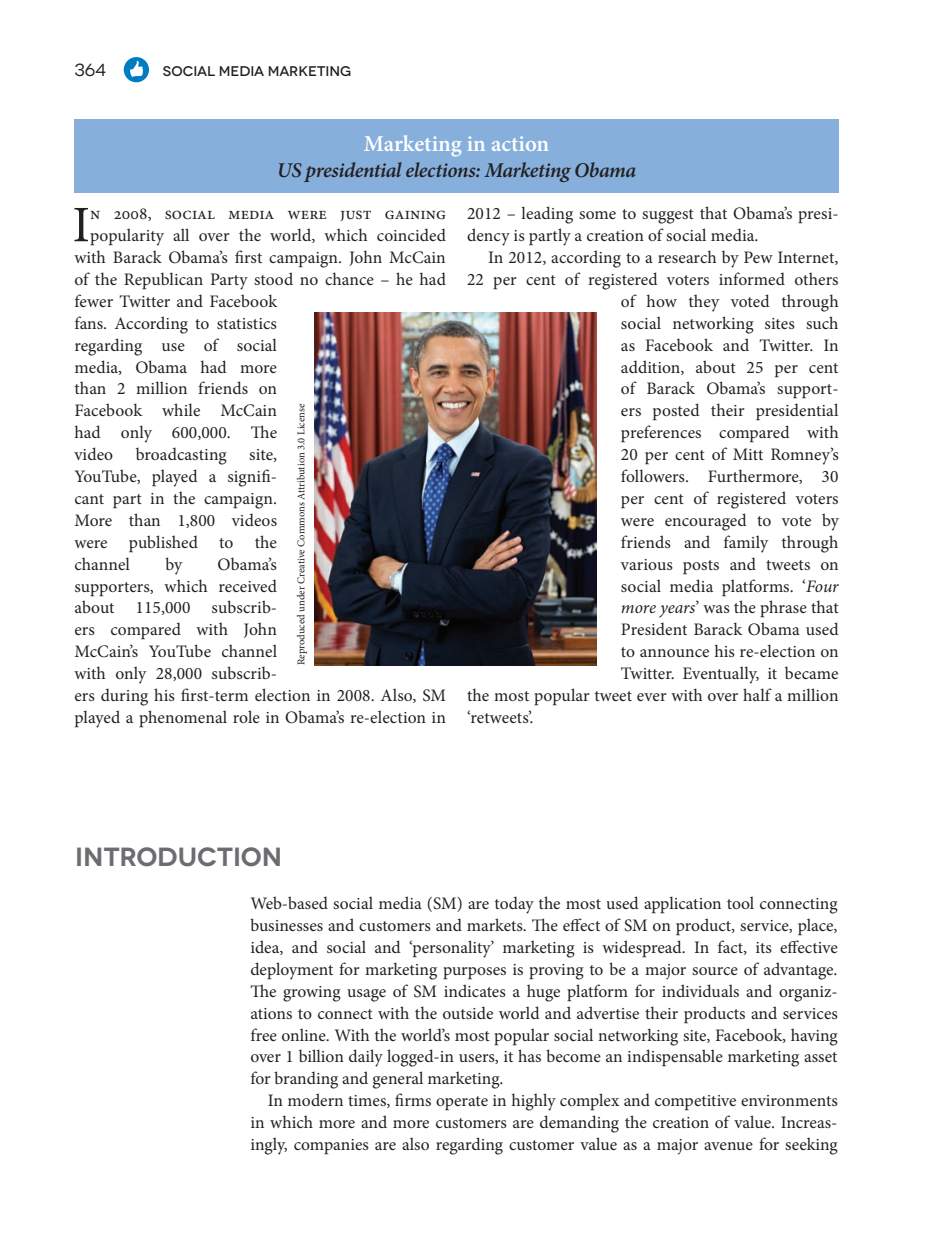
<style>
.page{position:relative;width:933px;height:1251px;background:#fff}
.page>*{position:absolute;margin:0;border:0;box-sizing:border-box;transform-origin:0 0}
.t1{font:51.1px "Minion Pro";color:#231f20}
.t2{font:600 26.25px "Novecentowide";color:#6c6d70}
.t3{font:600 22.75px "Minion Pro";color:#fff}
.t4{font:italic 600 21px "Minion Pro";letter-spacing:-.015em;color:#231f20}
.t5{font:17.5px/21.9px "Minion Pro";letter-spacing:.005em;color:#231f20;text-align:justify}
.t6{font:17.5px "Novecentowide";color:#231f20}
.t7{font:500 14px "Novecentowide";color:#231f20}
.t8{font:10.5px "Minion Pro";color:#231f20}
.s1{font-style:italic}
</style>
<div class="page">
<svg style="left:124px;top:57px;width:25px;height:25px"></svg>
<div style="left:74px;top:119px;width:764px;height:73px;background:#86afdc"></div>
<img style="left:314px;top:313px;width:282px;height:352px">
<p class="t6" style="left:74px;top:60px;width:33px">364</p>
<p class="t7" style="left:163px;top:63px;width:190px">SOCIAL MEDIA MARKETING</p>
<p class="t3" style="left:364px;top:130px;width:187px">Marketing in action</p>
<p class="t4" style="left:277px;top:157px;width:361px">US presidential elections: Marketing Obama</p>
<p class="t1" style="left:72px;top:204px;width:19px">I</p>
<p class="t5" style="left:90px;top:204px;width:357px">n 2008, social media were just gaining</p>
<p class="t5" style="left:90px;top:226px;width:357px">popularity all over the world, which coincided</p>
<p class="t5" style="left:74px;top:248px;width:373px">with Barack Obama’s first campaign. John McCain</p>
<p class="t5" style="left:74px;top:270px;width:373px">of the Republican Party stood no chance – he had</p>
<p class="t5" style="left:74px;top:292px;width:204px">fewer Twitter and Facebook</p>
<p class="t5" style="left:74px;top:313px;width:204px">fans. According to statistics</p>
<p class="t5" style="left:74px;top:335px;width:204px">regarding use of social</p>
<p class="t5" style="left:74px;top:357px;width:204px">media, Obama had more</p>
<p class="t5" style="left:74px;top:379px;width:204px">than 2 million friends on</p>
<p class="t5" style="left:74px;top:401px;width:204px">Facebook while McCain</p>
<p class="t5" style="left:74px;top:423px;width:204px">had only 600,000. The</p>
<p class="t5" style="left:74px;top:445px;width:40px">video</p>
<p class="t5" style="left:136px;top:445px;width:93px">broadcasting</p>
<p class="t8" style="left:297px;top:665px;width:263px;rotate:-90deg">Reproduced under Creative Commons Attribution 3.0 License</p>
<p class="t5" style="left:74px;top:445px;width:204px;text-indent:175px">site, YouTube, played a signifi&shy;cant part in the campaign.<br>More than 1,800 videos were published to the channel</p>
<p class="t5" style="left:74px;top:554px;width:373px;text-align:left;text-indent:143px">Obama’s<br>supporters, which received<br>about 115,000 subscrib-<br>ers compared with John<br>McCain’s YouTube channel<br>with only 28,000 subscrib-<br>ers during his first-term election in 2008. Also, SM played a phenomenal role in Obama’s re-election in</p>
<p class="t5" style="left:165px;top:554px;width:18px">by</p>
<p class="t5" style="left:467px;top:204px;width:373px">2012 – leading some to suggest that Obama’s presi-</p>
<p class="t5" style="left:467px;top:226px;width:293px">dency is partly a creation of social media.</p>
<p class="t5" style="left:488px;top:248px;width:352px">In 2012, according to a research by Pew Internet,</p>
<p class="t5" style="left:467px;top:270px;width:373px">22 per cent of registered voters informed others</p>
<p class="t5" style="left:621px;top:292px;width:219px">of how they voted through</p>
<p class="t5" style="left:621px;top:313px;width:219px">social networking sites such</p>
<p class="t5" style="left:621px;top:335px;width:219px">as Facebook and Twitter. In</p>
<p class="t5" style="left:621px;top:357px;width:219px">addition, about 25 per cent</p>
<p class="t5" style="left:621px;top:379px;width:219px">of Barack Obama’s support-</p>
<p class="t5" style="left:621px;top:401px;width:219px">ers posted their presidential</p>
<p class="t5" style="left:621px;top:423px;width:219px">preferences compared with</p>
<p class="t5" style="left:621px;top:445px;width:219px">20 per cent of Mitt Romney’s</p>
<p class="t5" style="left:621px;top:467px;width:219px">followers. Furthermore, 30</p>
<p class="t5" style="left:621px;top:488px;width:219px">per cent of registered voters</p>
<p class="t5" style="left:621px;top:510px;width:219px">were encouraged to vote by</p>
<p class="t5" style="left:621px;top:532px;width:219px">friends and family through</p>
<p class="t5" style="left:621px;top:554px;width:219px">various posts and tweets on</p>
<p class="t5" style="left:621px;top:576px;width:219px">social media platforms. ‘<span class="s1">Four</span></p>
<p class="t5" style="left:621px;top:598px;width:219px"><span class="s1">more years</span>’ was the phrase that</p>
<p class="t5" style="left:621px;top:620px;width:219px">President Barack Obama used</p>
<p class="t5" style="left:621px;top:642px;width:219px">to announce his re-election on</p>
<p class="t5" style="left:621px;top:663px;width:219px">Twitter. Eventually, it became</p>
<p class="t5" style="left:467px;top:685px;width:373px">the most popular tweet ever with over half a million</p>
<p class="t5" style="left:467px;top:707px;width:68px">‘retweets’.</p>
<p class="t2" style="left:75px;top:841px;width:208px">INTRODUCTION</p>
<p class="t5" style="left:250px;top:893px;width:588px">Web-based social media (SM) are today the most used application tool connecting</p>
<p class="t5" style="left:250px;top:915px;width:588px">businesses and customers and markets. The effect of SM on product, service, place,</p>
<p class="t5" style="left:250px;top:937px;width:589px">idea, and social and ‘personality’ marketing is widespread. In fact, its effective</p>
<p class="t5" style="left:250px;top:959px;width:588px">deployment for marketing purposes is proving to be a major source of advantage.</p>
<p class="t5" style="left:250px;top:981px;width:589px">The growing usage of SM indicates a huge platform for individuals and organiz-</p>
<p class="t5" style="left:250px;top:1003px;width:589px">ations to connect with the outside world and advertise their products and services</p>
<p class="t5" style="left:250px;top:1025px;width:589px">free online. With the world’s most popular social networking site, Facebook, having</p>
<p class="t5" style="left:250px;top:1046px;width:588px">over 1 billion daily logged-in users, it has become an indispensable marketing asset</p>
<p class="t5" style="left:250px;top:1068px;width:255px">for branding and general marketing.</p>
<p class="t5" style="left:268px;top:1090px;width:571px">In modern times, firms operate in highly complex and competitive environments</p>
<p class="t5" style="left:250px;top:1112px;width:588px">in which more and more customers are demanding the creation of value. Increas-</p>
<p class="t5" style="left:250px;top:1134px;width:589px">ingly, companies are also regarding customer value as a major avenue for seeking</p>
</div>
